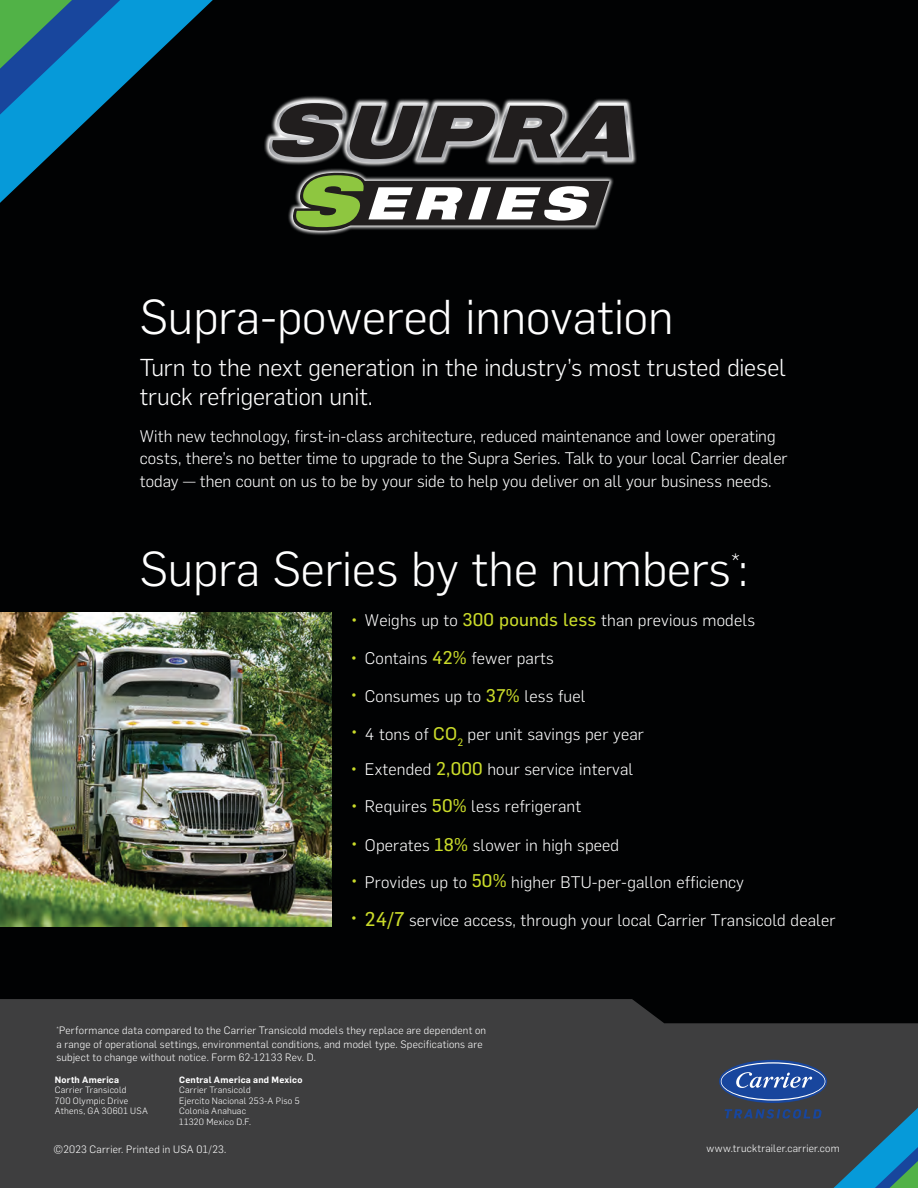
<style>
.page{position:relative;width:918px;height:1188px;background:#010203}
.page>*{position:absolute;margin:0;border:0;box-sizing:border-box;transform-origin:0 0}
.t1{font:300 48px "Flama";color:#fff}
.t2{font:300 24px/28.5px "Flama";letter-spacing:-.005em;color:#fff}
.t3{font:300 16.5px/22.5px "Flama";letter-spacing:.01em;color:#fff}
.t4{font:300 10.5px/13.5px "Flama";letter-spacing:.02em;color:#fff}
.t5{font:300 9px "Flama";letter-spacing:.025em;color:#fff}
.t6{font:600 9px/10.5px "Flama";letter-spacing:.025em;color:#fff}
.s1{font-weight:400;color:#cadb2a}
.s2{font-family:"Flama Basic";font-weight:400;font-size:18px;color:#cadb2a}
.s3{font-family:"Flama Basic";font-weight:400;font-size:19.5px;color:#cadb2a}
.s4{font-weight:300}
</style>
<div class="page">
<img style="left:0;top:612px;width:332px;height:314px">
<div style="left:0;top:999px;width:918px;height:189px;background:#3e3e3f"></div>
<svg style="left:834px;top:1108px;width:84px;height:80px;background:#27677f"></svg>
<svg style="left:0;top:0;width:213px;height:203px"></svg>
<svg style="left:719px;top:1060px;width:108px;height:43px"></svg>
<svg style="left:721px;top:1062px;width:104px;height:39px;background:#3d5e9d"></svg>
<svg style="left:725px;top:1109px;width:97px;height:10px"></svg>
<svg style="left:264px;top:96px;width:373px;height:139px"></svg>
<svg style="left:292px;top:173px;width:318px;height:58px;background:#6b7160"></svg>
<svg style="left:269px;top:101px;width:364px;height:62px;background:#515051"></svg>
<p class="t1" style="left:140px;top:285px;width:535px">Supra-powered innovation</p>
<p class="t2" style="left:140px;top:352px;width:648px">Turn to the next generation in the industry’s most trusted diesel truck refrigeration unit.</p>
<p class="t3" style="left:140px;top:424px;width:649px">With new technology, first-in-class architecture, reduced maintenance and lower operating costs, there’s no better time to upgrade to the Supra Series. Talk to your local Carrier dealer today — then count on us to be by your side to help you deliver on all your business needs.</p>
<p class="t1" style="left:140px;top:537px;width:610px">Supra Series by the numbers<sup>*</sup>:</p>
<p class="t3" style="left:351px;top:608px;width:406px"><span class="s1">•</span> Weighs up to <span class="s2">300 pounds less</span> than previous models</p>
<p class="t3" style="left:351px;top:646px;width:204px"><span class="s1">•</span> Contains <span class="s2">42%</span> fewer parts</p>
<p class="t3" style="left:351px;top:684px;width:236px"><span class="s1">•</span> Consumes up to <span class="s2">37%</span> less fuel</p>
<p class="t3" style="left:351px;top:722px;width:294px"><span class="s1">•</span> 4 tons of <span class="s2">CO</span><sub>2</sub> per unit savings per year</p>
<p class="t3" style="left:351px;top:757px;width:284px"><span class="s1">•</span> Extended <span class="s2">2,000</span> hour service interval</p>
<p class="t3" style="left:351px;top:794px;width:232px"><span class="s1">•</span> Requires <span class="s2">50%</span> less refrigerant</p>
<p class="t3" style="left:351px;top:833px;width:270px"><span class="s1">•</span> Operates <span class="s2">18%</span> slower in high speed</p>
<p class="t3" style="left:351px;top:870px;width:395px"><span class="s1">•</span> Provides up to <span class="s2">50%</span> higher BTU-per-gallon efficiency</p>
<p class="t3" style="left:351px;top:908px;width:486px"><span class="s1">•</span> <span class="s3">24/7</span> service access, through your local Carrier Transicold dealer</p>
<p class="t4" style="left:56px;top:1023px;width:431px"><sup>*</sup>Performance data compared to the Carrier Transicold models they replace are dependent on a range of operational settings, environmental conditions, and model type. Specifications are subject to change without notice. Form 62-12133 Rev. D.</p>
<p class="t6" style="left:179px;top:1074px;width:125px">Central America and Mexico<br><span class="s4">Carrier Transicold</span></p>
<p class="t5" style="left:179px;top:1094px;width:122px">Ejercito Nacional 253-A Piso 5</p>
<p class="t5" style="left:179px;top:1105px;width:68px">Colonia Anahuac</p>
<p class="t5" style="left:179px;top:1115px;width:73px">11320 Mexico D.F.</p>
<p class="t4" style="left:53px;top:1142px;width:174px">©2023 Carrier. Printed in USA 01/23.</p>
<p class="t6" style="left:55px;top:1074px;width:66px">North America</p>
<p class="t5" style="left:55px;top:1084px;width:73px">Carrier Transicold</p>
<p class="t5" style="left:55px;top:1094px;width:75px">700 Olympic Drive</p>
<p class="t5" style="left:55px;top:1105px;width:95px">Athens, GA 30601 USA</p>
<p class="t4" style="left:707px;top:1141px;width:135px">www.trucktrailer.carrier.com</p>
</div>
